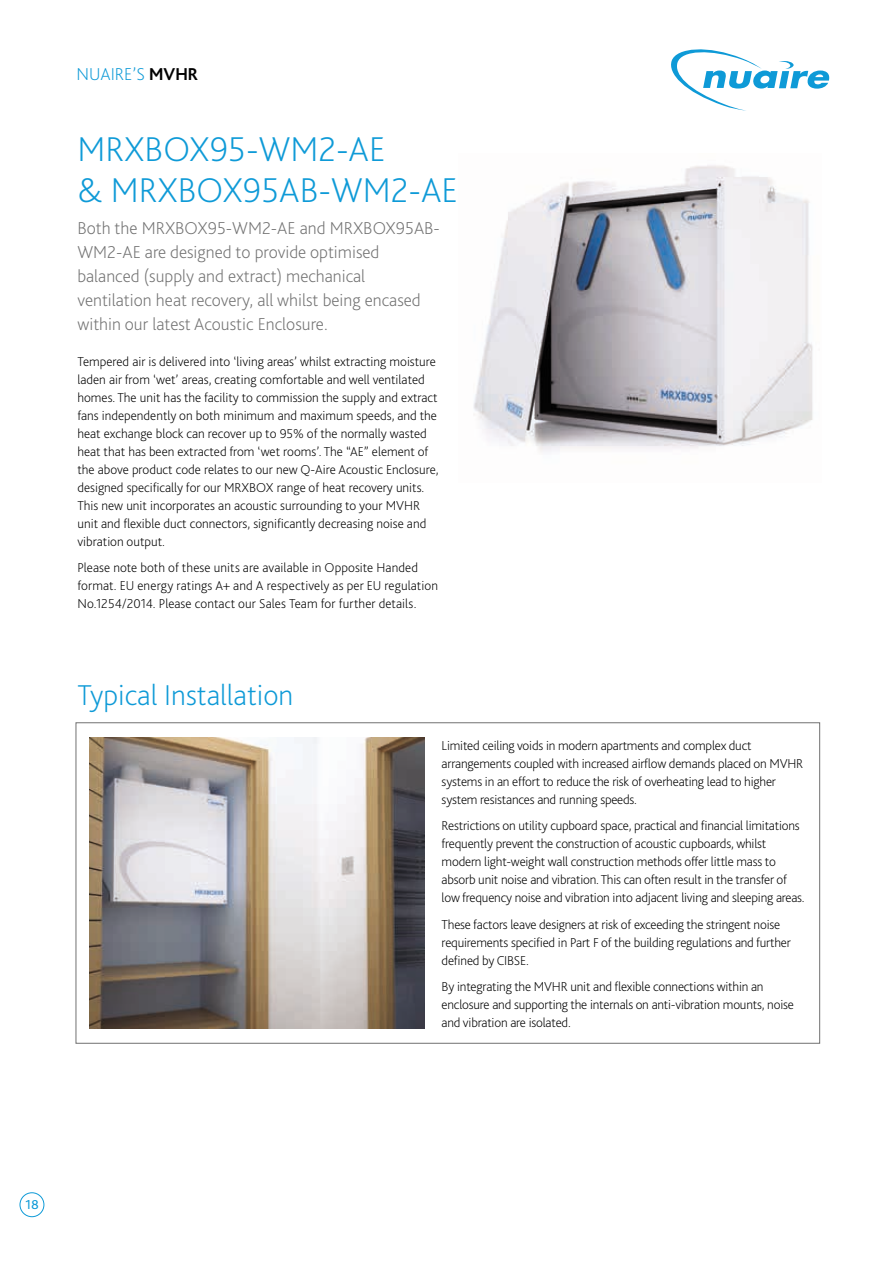
<style>
.page{position:relative;width:893px;height:1263px;background:#fff}
.page>*{position:absolute;margin:0;border:0;box-sizing:border-box;transform-origin:0 0}
.t1{font:200 36px/40.5px "Bliss 2";color:#0e9ad7}
.t2{font:200 30px "Bliss 2";color:#0e9ad7}
.t3{font:200 18px/24px "Bliss 2";color:#717171}
.t4{font:200 18px "Bliss 2";color:#0e9ad7}
.t5{font:200 13.5px/18px "Bliss 2";letter-spacing:-.015em;color:#000}
.t6{font:200 13.5px/18px "Bliss 2";letter-spacing:.005em;color:#000}
.t7{font:13.5px "Bliss";color:#0e9ad7}
.s1{font-family:"Bliss";font-weight:700;color:#000}
</style>
<div class="page">
<div style="left:20px;top:1192px;width:24px;height:25px;border:1px solid #0e9ad7;border-radius:50%"></div>
<svg style="left:671px;top:49px;width:159px;height:62px"></svg>
<img style="left:473px;top:165px;width:340px;height:287px">
<img style="left:89px;top:737px;width:335px;height:291px">
<h3 class="t4" style="left:77px;top:63px;width:123px">NUAIRE’S <span class="s1">MVHR</span></h3>
<h1 class="t1" style="left:77px;top:128px;width:382px">MRXBOX95-WM2-AE<br>&amp; MRXBOX95AB-WM2-AE</h1>
<h3 class="t3" style="left:77px;top:215px;width:364px">Both the MRXBOX95-WM2-AE and MRXBOX95AB-WM2-AE are designed to provide optimised balanced (supply and extract) mechanical ventilation heat recovery, all whilst being encased within our latest Acoustic Enclosure.</h3>
<p class="t5" style="left:77px;top:352px;width:363px">Tempered air is delivered into ‘living areas’ whilst extracting moisture laden air from ‘wet’ areas, creating comfortable and well ventilated homes. The unit has the facility to commission the supply and extract fans independently on both minimum and maximum speeds, and the heat exchange block can recover up to 95% of the normally wasted heat that has been extracted from ‘wet rooms’. The “AE” element of the above product code relates to our new Q-Aire Acoustic Enclosure, designed specifically for our MRXBOX range of heat recovery units.<br>This new unit incorporates an acoustic surrounding to your MVHR unit and flexible duct connectors, significantly decreasing noise and vibration output.</p>
<p class="t6" style="left:77px;top:558px;width:362px">Please note both of these units are available in Opposite Handed format. EU energy ratings A+ and A respectively as per EU regulation<br>No.1254/2014. Please contact our Sales Team for further details.</p>
<h2 class="t2" style="left:77px;top:676px;width:217px">Typical Installation</h2>
<p class="t5" style="left:442px;top:736px;width:363px">Limited ceiling voids in modern apartments and complex duct arrangements coupled with increased airflow demands placed on MVHR systems in an effort to reduce the risk of overheating lead to higher system resistances and running speeds.</p>
<p class="t5" style="left:442px;top:816px;width:365px">Restrictions on utility cupboard space, practical and financial limitations frequently prevent the construction of acoustic cupboards, whilst modern light-weight wall construction methods offer little mass to absorb unit noise and vibration. This can often result in the transfer of low frequency noise and vibration into adjacent living and sleeping areas.</p>
<p class="t5" style="left:442px;top:915px;width:351px">These factors leave designers at risk of exceeding the stringent noise requirements specified in Part F of the building regulations and further defined by CIBSE.</p>
<p class="t5" style="left:442px;top:977px;width:354px">By integrating the MVHR unit and flexible connections within an enclosure and supporting the internals on anti-vibration mounts, noise and vibration are isolated.</p>
<p class="t7" style="left:25px;top:1197px;width:16px">18</p>
</div>
